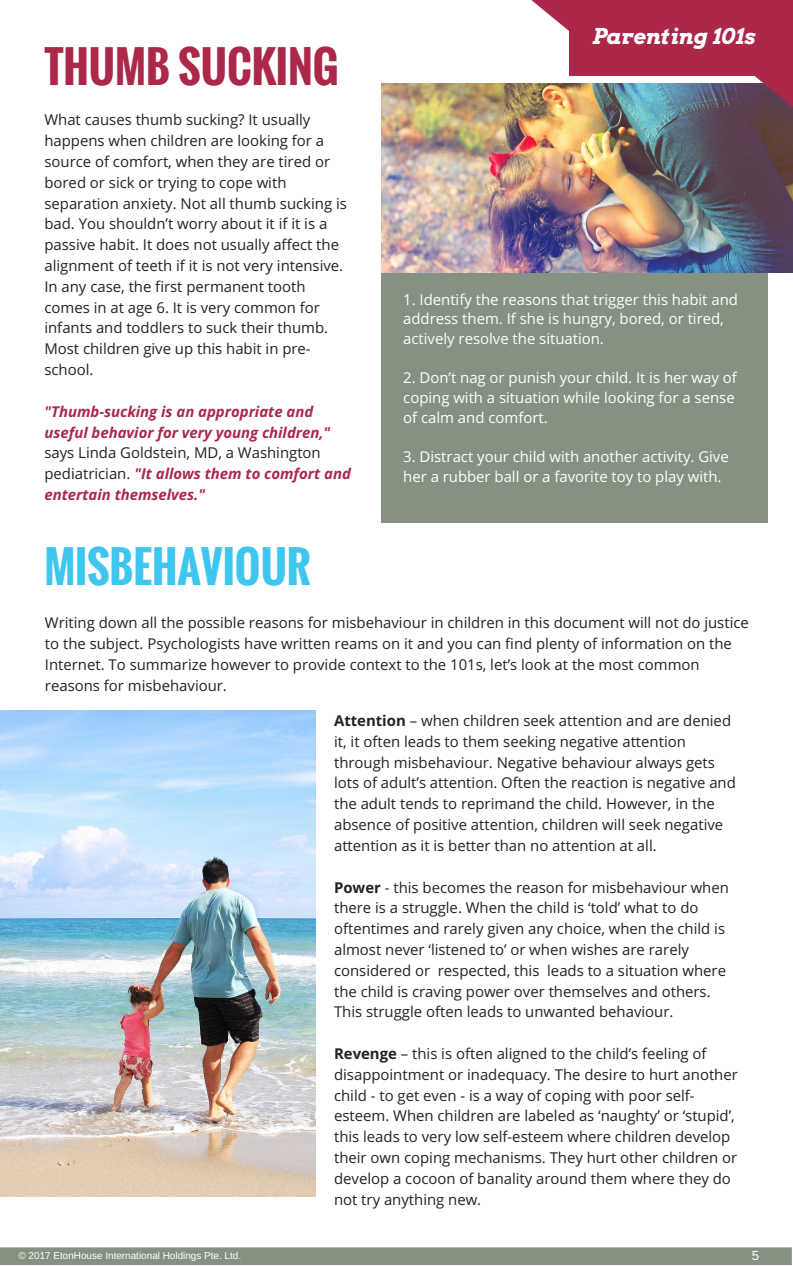
<style>
.page{position:relative;width:793px;height:1266px;background:#fff}
.page>*{position:absolute;margin:0;border:0;box-sizing:border-box;transform-origin:0 0}
.t1{font:700 43.05px "Oswald";color:#ab2849}
.t2{font:700 43.05px "Oswald";color:#3fc6ee}
.t3{font:italic 700 21.75px "Arvo";color:#fff}
.t4{font:14.92px/20.8px "Open Sans";color:#222}
.t5{font:14.92px/19.6px "Open Sans";color:#fff}
.t6{font:italic 700 14.92px/20.8px "Open Sans";color:#ab2849}
.t7{font:13.27px "Arimo";color:#fff}
.t8{font:9.98px "Arimo";color:#fff}
.s1{font-weight:700;font-style:italic;color:#ab2849}
.s2{font-weight:700}
</style>
<div class="page">
<div style="left:381px;top:215px;width:387px;height:307px;background:#859181"></div>
<img style="left:381px;top:84px;width:412px;height:188px">
<div style="left:569px;top:0;width:185px;height:76px;background:#ab2849"></div>
<svg style="left:754px;top:0;width:39px;height:108px;background:#9f2d4b"></svg>
<svg style="left:531px;top:0;width:38px;height:31px"></svg>
<img style="left:0;top:710px;width:315px;height:486px">
<div style="left:0;top:1247px;width:792px;height:18px;background:#859181"></div>
<h1 class="t1" style="left:44px;top:34px;width:296px">THUMB SUCKING</h1>
<p class="t4" style="left:44px;top:109px;width:304px">What causes thumb sucking? It usually happens when children are looking for a source of comfort, when they are tired or bored or sick or trying to cope with separation anxiety. Not all thumb sucking is bad. You shouldn’t worry about it if it is a passive habit. It does not usually affect the alignment of teeth if it is not very intensive.<br>In any case, the first permanent tooth comes in at age 6. It is very common for infants and toddlers to suck their thumb.<br>Most children give up this habit in pre&shy;school.</p>
<p class="t6" style="left:44px;top:400px;width:287px">"Thumb-sucking is an appropriate and useful behavior for very young children,"</p>
<p class="t4" style="left:44px;top:442px;width:308px">says Linda Goldstein, MD, a Washington pediatrician. <span class="s1">"It allows them to comfort and entertain themselves."</span></p>
<h2 class="t3" style="left:592px;top:23px;width:165px">Parenting 101s</h2>
<p class="t5" style="left:403px;top:289px;width:336px">1. Identify the reasons that trigger this habit and address them. If she is hungry, bored, or tired, actively resolve the situation.</p>
<p class="t5" style="left:403px;top:368px;width:335px">2. Don’t nag or punish your child. It is her way of coping with a situation while looking for a sense of calm and comfort.</p>
<p class="t5" style="left:403px;top:446px;width:327px">3. Distract your child with another activity. Give her a rubber ball or a favorite toy to play with.</p>
<h1 class="t2" style="left:44px;top:534px;width:267px">MISBEHAVIOUR</h1>
<p class="t4" style="left:45px;top:612px;width:705px">Writing down all the possible reasons for misbehaviour in children in this document will not do justice to the subject. Psychologists have written reams on it and you can find plenty of information on the Internet. To summarize however to provide context to the 101s, let’s look at the most common reasons for misbehaviour.</p>
<p class="t4" style="left:334px;top:710px;width:403px"><span class="s2">Attention</span> – when children seek attention and are denied it, it often leads to them seeking negative attention through misbehaviour. Negative behaviour always gets lots of adult’s attention. Often the reaction is negative and the adult tends to reprimand the child. However, in the absence of positive attention, children will seek negative attention as it is better than no attention at all.</p>
<p class="t4" style="left:334px;top:876px;width:396px"><span class="s2">Power</span> - this becomes the reason for misbehaviour when there is a struggle. When the child is ‘told’ what to do oftentimes and rarely given any choice, when the child is almost never ‘listened to’ or when wishes are rarely considered or respected, this leads to a situation where the child is craving power over themselves and others.<br>This struggle often leads to unwanted behaviour.</p>
<p class="t4" style="left:334px;top:1042px;width:405px"><span class="s2">Revenge</span> – this is often aligned to the child’s feeling of disappointment or inadequacy. The desire to hurt another child - to get even - is a way of coping with poor self&shy;esteem. When children are labeled as ‘naughty’ or ‘stupid’, this leads to very low self-esteem where children develop their own coping mechanisms. They hurt other children or develop a cocoon of banality around them where they do not try anything new.</p>
<p class="t8" style="left:19px;top:1249px;width:224px">© 2017 EtonHouse International Holdings Pte. Ltd.</p>
<p class="t7" style="left:752px;top:1247px;width:9px">5</p>
</div>
